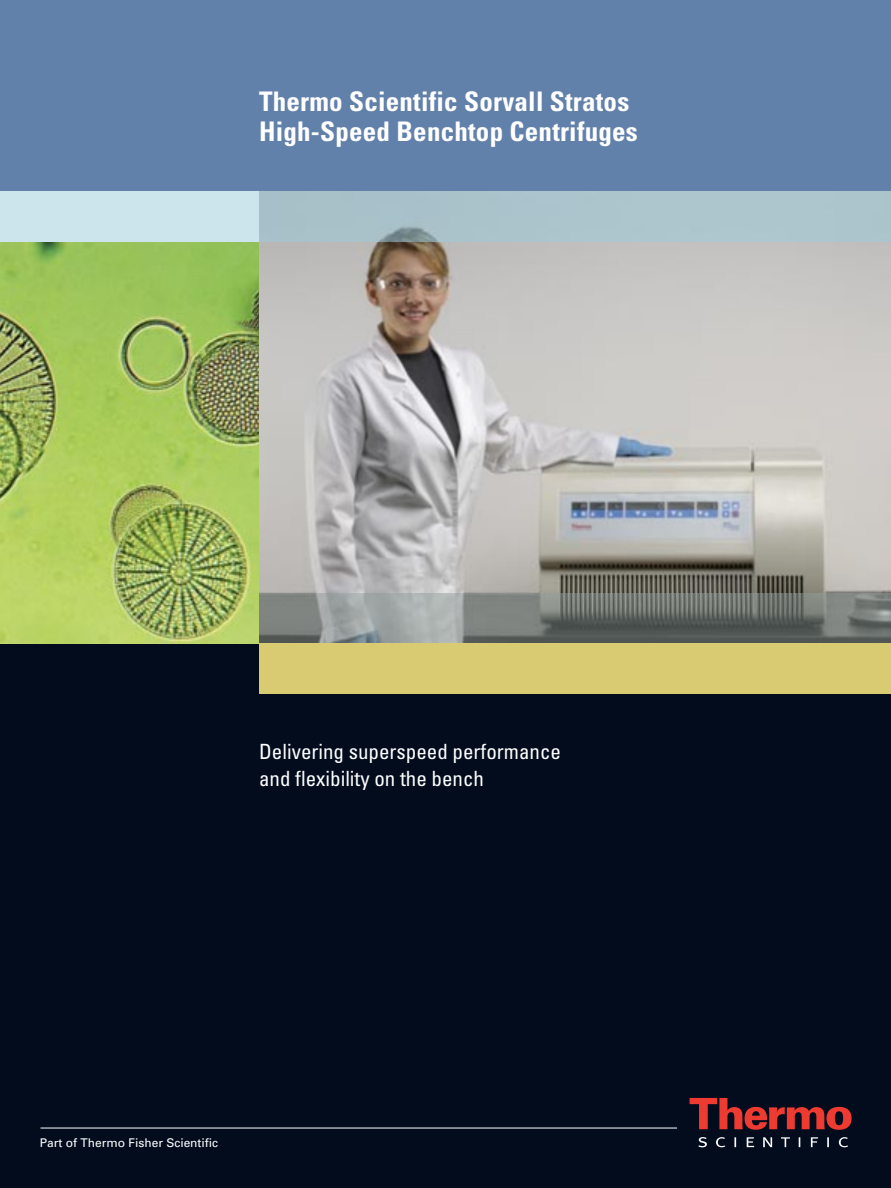
<style>
.page{position:relative;width:891px;height:1188px;background:#fff}
.page>*{position:absolute;margin:0;border:0;box-sizing:border-box;transform-origin:0 0}
.t1{font:700 condensed 27px/30px "Univers";letter-spacing:.01em;color:#fff}
.t2{font:condensed 21px/27px "Univers";color:#fff}
.t3{font:12px "Univers";color:#fff}
</style>
<div class="page">
<div style="left:0;top:0;width:891px;height:191px;background:#6281aa"></div>
<div style="left:0;top:644px;width:891px;height:544px;background:#030c1d"></div>
<img style="left:0;top:242px;width:259px;height:402px">
<img style="left:259px;top:242px;width:632px;height:351px">
<img style="left:259px;top:593px;width:632px;height:51px">
<div style="left:0;top:191px;width:259px;height:51px;background:#cce5ed"></div>
<div style="left:259px;top:191px;width:632px;height:51px;background:#acc5cc"></div>
<div style="left:259px;top:644px;width:632px;height:50px;background:#d8cb71"></div>
<hr style="left:40px;top:1128px;width:637px;height:1px;background:#fff">
<svg style="left:690px;top:1098px;width:162px;height:32px;background:#6d2126"></svg>
<svg style="left:698px;top:1137px;width:150px;height:10px"></svg>
<p class="t1" style="left:259px;top:89px;width:380px">Thermo Scientific Sorvall Stratos<br>High-Speed Benchtop Centrifuges</p>
<p class="t2" style="left:259px;top:740px;width:303px">Delivering superspeed performance and flexibility on the bench</p>
<p class="t3" style="left:40px;top:1139px;width:180px">Part of Thermo Fisher Scientific</p>
</div>
